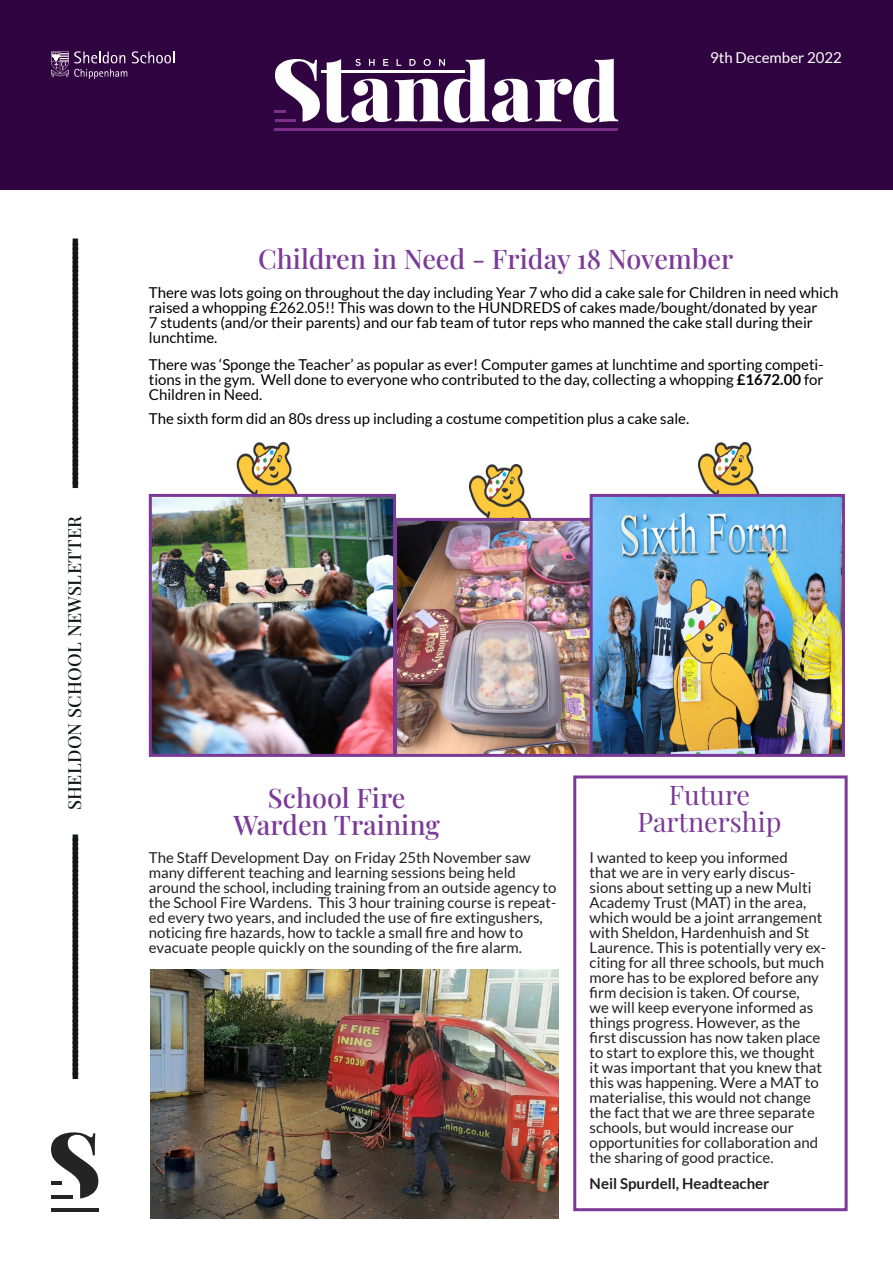
<style>
.page{position:relative;width:893px;height:1263px;background:#fff}
.page>*{position:absolute;margin:0;border:0;box-sizing:border-box;transform-origin:0 0}
.t1{font:54px "Playfair Display";color:#111418;scale:.33 1}
.t2{font:27px "Playfair Display";color:#7a3a96}
.t3{font:18px "Playfair Display";letter-spacing:.02em;color:#111418}
.t4{font:15px/15px "Lato";color:#231f20}
.t5{font:15px/15px "Lato";color:#000}
.t6{font:700 15px "Lato";color:#231f20}
.Paragraph_Style_2{font:15px "Lato";color:#fff}
.s1{font-weight:700}
</style>
<div class="page">
<svg style="left:51px;top:1132px;width:47px;height:66px"></svg>
<hr style="left:51px;top:1208px;width:47px;height:4px;background:#242424">
<hr style="left:51px;top:1195px;width:21px;height:3px;background:#242424">
<hr style="left:51px;top:1181px;width:11px;height:4px;background:#242424">
<div style="left:0;top:0;width:893px;height:190px;background:#300440"></div>
<svg style="left:327px;top:59px;width:291px;height:64px"></svg>
<hr style="left:275px;top:128px;width:343px;height:3px;background:#7a2e87">
<hr style="left:321px;top:70px;width:144px;height:3px;background:#fff">
<svg style="left:275px;top:59px;width:45px;height:63px"></svg>
<svg style="left:51px;top:51px;width:123px;height:28px"></svg>
<img style="left:666px;top:442px;width:114px;height:52px">
<img style="left:454px;top:465px;width:102px;height:53px">
<img style="left:205px;top:442px;width:113px;height:52px">
<img style="left:153px;top:498px;width:239px;height:255px">
<div style="left:149px;top:494px;width:247px;height:263px;border:3px solid #7a3a96"></div>
<img style="left:398px;top:522px;width:192px;height:231px">
<div style="left:394px;top:518px;width:201px;height:239px;border:3px solid #7a3a96"></div>
<img style="left:594px;top:498px;width:247px;height:255px">
<div style="left:590px;top:494px;width:255px;height:263px;border:3px solid #7a3a96"></div>
<img style="left:151px;top:970px;width:407px;height:248px">
<div style="left:573px;top:775px;width:275px;height:436px;border:3px solid #7a3a96"></div>
<p class="Paragraph_Style_2" style="left:710px;top:49px;width:133px">9th December 2022</p>
<h1 class="t1" style="left:28px;top:489px;width:762px;rotate:-90deg">--------------------------------------------------------</h1>
<p class="t3" style="left:60px;top:810px;width:296px;rotate:-90deg">SHELDON SCHOOL NEWSLETTER</p>
<h1 class="t1" style="left:28px;top:1080px;width:749px;rotate:-90deg">-------------------------------------------------------</h1>
<p class="t2" style="left:258px;top:238px;width:477px">Children in Need - Friday 18 November</p>
<p class="t5" style="left:149px;top:285px;width:691px">There was lots going on throughout the day including Year 7 who did a cake sale for Children in need which raised a whopping £262.05!! This was down to the HUNDREDS of cakes made/bought/donated by year<br>7 students (and/or their parents) and our fab team of tutor reps who manned the cake stall during their lunchtime.</p>
<p class="t5" style="left:149px;top:357px;width:676px;text-align:justify">There was ‘Sponge the Teacher’ as popular as ever! Computer games at lunchtime and sporting competi&shy;tions in the gym. Well done to everyone who contributed to the day, collecting a whopping <span class="s1">£1672.00</span> for Children in Need.</p>
<p class="t5" style="left:149px;top:411px;width:542px">The sixth form did an 80s dress up including a costume competition plus a cake sale.</p>
<p class="t2" style="left:669px;top:773px;width:83px">Future</p>
<p class="t2" style="left:637px;top:800px;width:145px">Partnership</p>
<p class="t2" style="left:268px;top:777px;width:139px">School Fire</p>
<p class="t2" style="left:233px;top:804px;width:208px">Warden Training</p>
<p class="t4" style="left:149px;top:850px;width:409px">The Staff Development Day on Friday 25th November saw many different teaching and learning sessions being held around the school, including training from an outside agency to the School Fire Wardens. This 3 hour training course is repeat&shy;ed every two years, and included the use of fire extingushers, noticing fire hazards, how to tackle a small fire and how to evacuate people quickly on the sounding of the fire alarm.</p>
<p class="t4" style="left:590px;top:850px;width:238px">I wanted to keep you informed<br>that we are in very early discus&shy;sions about setting up a new Multi Academy Trust (MAT) in the area, which would be a joint arrangement with Sheldon, Hardenhuish and St Laurence. This is potentially very ex&shy;citing for all three schools, but much more has to be explored before any firm decision is taken. Of course,<br>we will keep everyone informed as things progress. However, as the first discussion has now taken place to start to explore this, we thought it was important that you knew that this was happening. Were a MAT to materialise, this would not change the fact that we are three separate schools, but would increase our opportunities for collaboration and the sharing of good practice.</p>
<p class="t6" style="left:590px;top:1175px;width:181px">Neil Spurdell, Headteacher</p>
</div>
